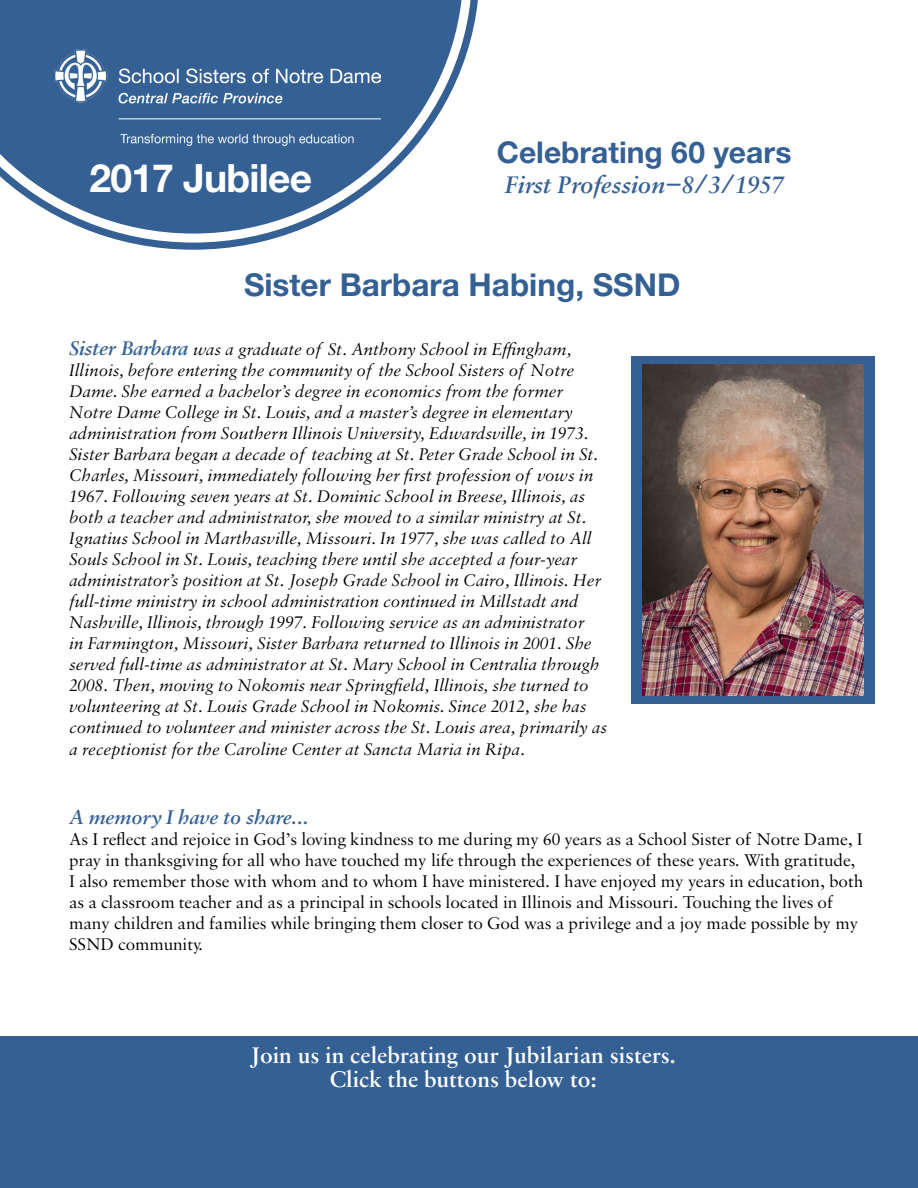
<style>
.page{position:relative;width:918px;height:1188px;background:#fff}
.page>*{position:absolute;margin:0;border:0;box-sizing:border-box;transform-origin:0 0}
.t1{font:700 39px "Helvetica Neue LT Std";letter-spacing:-.02em;color:#fff}
.t2{font:700 31.5px "Helvetica Neue LT Std";color:#346094}
.t3{font:700 30px "Helvetica Neue LT Std";color:#346094}
.t4{font:italic 600 25.5px "Sabon MT Pro";color:#346094}
.t5{font:600 24px/24px "Sabon MT Pro";color:#fff;text-align:center}
.t6{font:italic 600 21px "Sabon MT Pro";color:#346094}
.t7{font:italic 18px/21px "Sabon MT Pro";letter-spacing:-.005em;color:#000}
.t8{font:18px/21px "Sabon MT Pro";letter-spacing:-.005em;color:#000}
.s1{font-weight:600;font-size:21px;color:#346094}
</style>
<div class="page">
<div style="left:632px;top:356px;width:243px;height:348px;background:#346094"></div>
<img style="left:643px;top:365px;width:221px;height:331px">
<div style="left:0;top:1037px;width:918px;height:151px;background:#346094"></div>
<svg style="left:131px;top:0;width:347px;height:250px"></svg>
<svg style="left:0;top:0;width:472px;height:243px"></svg>
<img style="left:54px;top:49px;width:326px;height:104px">
<div style="left:424px;top:141px;width:440px;height:97px;background:#fff"></div>
<h1 class="t1" style="left:90px;top:154px;width:224px">2017 Jubilee</h1>
<h3 class="t3" style="left:497px;top:134px;width:296px">Celebrating 60 years</h3>
<h3 class="t4" style="left:504px;top:169px;width:281px">First Profession−8/3/1957</h3>
<h2 class="t2" style="left:244px;top:265px;width:438px">Sister Barbara Habing, SSND</h2>
<p class="t7" style="left:69px;top:338px;width:540px"><span class="s1">Sister Barbara</span> was a graduate of St. Anthony School in Effingham, Illinois, before entering the community of the School Sisters of Notre Dame. She earned a bachelor’s degree in economics from the former Notre Dame College in St. Louis, and a master’s degree in elementary administration from Southern Illinois University, Edwardsville, in 1973.<br>Sister Barbara began a decade of teaching at St. Peter Grade School in St.<br>Charles, Missouri, immediately following her first profession of vows in 1967. Following seven years at St. Dominic School in Breese, Illinois, as both a teacher and administrator, she moved to a similar ministry at St.<br>Ignatius School in Marthasville, Missouri. In 1977, she was called to All Souls School in St. Louis, teaching there until she accepted a four-year administrator’s position at St. Joseph Grade School in Cairo, Illinois. Her full-time ministry in school administration continued in Millstadt and Nashville, Illinois, through 1997. Following service as an administrator<br>in Farmington, Missouri, Sister Barbara returned to Illinois in 2001. She served full-time as administrator at St. Mary School in Centralia through 2008. Then, moving to Nokomis near Springfield, Illinois, she turned to volunteering at St. Louis Grade School in Nokomis. Since 2012, she has continued to volunteer and minister across the St. Louis area, primarily as a receptionist for the Caroline Center at Sancta Maria in Ripa.</p>
<p class="t6" style="left:69px;top:804px;width:240px">A memory I have to share...</p>
<p class="t8" style="left:69px;top:828px;width:796px">As I reflect and rejoice in God’s loving kindness to me during my 60 years as a School Sister of Notre Dame, I pray in thanksgiving for all who have touched my life through the experiences of these years. With gratitude, I also remember those with whom and to whom I have ministered. I have enjoyed my years in education, both as a classroom teacher and as a principal in schools located in Illinois and Missouri. Touching the lives of many children and families while bringing them closer to God was a privilege and a joy made possible by my SSND community.</p>
<h3 class="t5" style="left:250px;top:1043px;width:427px">Join us in celebrating our Jubilarian sisters.<br>Click the buttons below to:</h3>
</div>
